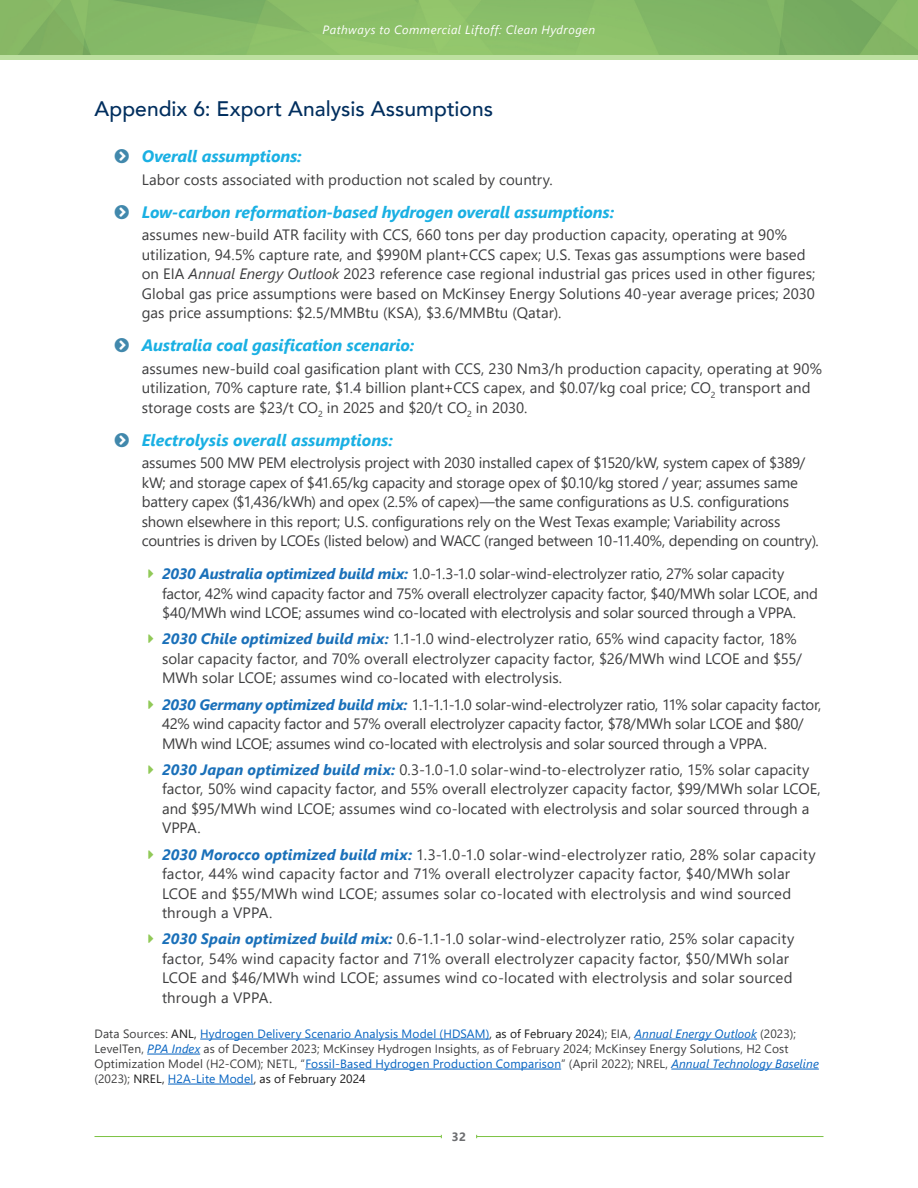
<style>
.page{position:relative;width:918px;height:1188px;background:#fff}
.page>*{position:absolute;margin:0;border:0;box-sizing:border-box;transform-origin:0 0}
.t1{font:500 21px "Avenir";color:#002e5e}
.t2{font:italic 700 16.5px "Segoe UI";letter-spacing:-.01em;color:#1ab0e3}
.t3{font:15px/19.5px "Segoe UI";color:#3e3e3f}
.t4{font:12px/15px "Segoe UI";letter-spacing:.015em;color:#3e3e3f}
.t5{font:italic 12px "Segoe UI";letter-spacing:.04em;color:#fff}
.t6{font:700 12px "Segoe UI";color:#6c6d70}
.s1{font-style:italic}
.s2{font-weight:700;font-style:italic;color:#1a70b9}
.s3{color:#1a1a1a}
.s4{color:#0563c1}
.s5{font-style:italic;color:#0563c1}
</style>
<div class="page">
<img style="left:0;top:0;width:918px;height:55px">
<hr style="left:477px;top:1136px;width:346px;height:1px;background:#7cc242">
<hr style="left:94px;top:1136px;width:347px;height:1px;background:#7cc242">
<hr style="left:0;top:55px;width:918px;height:4px;background:#bde0a0">
<hr style="left:200px;top:1039px;width:289px;height:1px;background:#0563c1">
<hr style="left:634px;top:1039px;width:123px;height:1px;background:#0563c1">
<hr style="left:147px;top:1054px;width:53px;height:1px;background:#0563c1">
<hr style="left:305px;top:1069px;width:256px;height:1px;background:#0563c1">
<hr style="left:671px;top:1069px;width:148px;height:1px;background:#0563c1">
<hr style="left:168px;top:1084px;width:86px;height:1px;background:#0563c1">
<p class="t5" style="left:323px;top:19px;width:274px">Pathways to Commercial Liftoff: Clean Hydrogen</p>
<h6 class="t1" style="left:94px;top:90px;width:400px">Appendix 6: Export Analysis Assumptions</h6>
<p class="t2" style="left:142px;top:141px;width:161px">Overall assumptions:</p>
<p class="t3" style="left:142px;top:168px;width:413px">Labor costs associated with production not scaled by country.</p>
<p class="t2" style="left:142px;top:196px;width:474px">Low-carbon reformation-based hydrogen overall assumptions:</p>
<p class="t3" style="left:142px;top:224px;width:675px">assumes new-build ATR facility with CCS, 660 tons per day production capacity, operating at 90% utilization, 94.5% capture rate, and $990M plant+CCS capex; U.S. Texas gas assumptions were based on EIA <span class="s1">Annual Energy Outlook</span> 2023 reference case regional industrial gas prices used in other figures; Global gas price assumptions were based on McKinsey Energy Solutions 40-year average prices; 2030 gas price assumptions: $2.5/MMBtu (KSA), $3.6/MMBtu (Qatar).</p>
<p class="t2" style="left:142px;top:330px;width:274px">Australia coal gasification scenario:</p>
<p class="t3" style="left:142px;top:357px;width:682px">assumes new-build coal gasification plant with CCS, 230 Nm3/h production capacity, operating at 90% utilization, 70% capture rate, $1.4 billion plant+CCS capex, and $0.07/kg coal price; CO<sub>2</sub> transport and storage costs are $23/t CO<sub>2</sub> in 2025 and $20/t CO<sub>2</sub> in 2030.</p>
<p class="t2" style="left:142px;top:424px;width:253px">Electrolysis overall assumptions:</p>
<p class="t3" style="left:142px;top:452px;width:679px">assumes 500 MW PEM electrolysis project with 2030 installed capex of $1520/kW, system capex of $389/ kW; and storage capex of $41.65/kg capacity and storage opex of $0.10/kg stored / year; assumes same battery capex ($1,436/kWh) and opex (2.5% of capex)—the same configurations as U.S. configurations shown elsewhere in this report; U.S. configurations rely on the West Texas example; Variability across countries is driven by LCOEs (listed below) and WACC (ranged between 10-11.40%, depending on country).</p>
<p class="t3" style="left:162px;top:563px;width:657px"><span class="s2">2030 Australia optimized build mix:</span> 1.0-1.3-1.0 solar-wind-electrolyzer ratio, 27% solar capacity factor, 42% wind capacity factor and 75% overall electrolyzer capacity factor, $40/MWh solar LCOE, and $40/MWh wind LCOE; assumes wind co-located with electrolysis and solar sourced through a VPPA.</p>
<p class="t3" style="left:162px;top:628px;width:642px"><span class="s2">2030 Chile optimized build mix:</span> 1.1-1.0 wind-electrolyzer ratio, 65% wind capacity factor, 18% solar capacity factor, and 70% overall electrolyzer capacity factor, $26/MWh wind LCOE and $55/<br>MWh solar LCOE; assumes wind co-located with electrolysis.</p>
<p class="t3" style="left:162px;top:693px;width:661px"><span class="s2">2030 Germany optimized build mix:</span> 1.1-1.1-1.0 solar-wind-electrolyzer ratio, 11% solar capacity factor,<br>42% wind capacity factor and 57% overall electrolyzer capacity factor, $78/MWh solar LCOE and $80/<br>MWh wind LCOE; assumes wind co-located with electrolysis and solar sourced through a VPPA.</p>
<p class="t3" style="left:162px;top:758px;width:660px"><span class="s2">2030 Japan optimized build mix:</span> 0.3-1.0-1.0 solar-wind-to-electrolyzer ratio, 15% solar capacity factor, 50% wind capacity factor, and 55% overall electrolyzer capacity factor, $99/MWh solar LCOE, and $95/MWh wind LCOE; assumes wind co-located with electrolysis and solar sourced through a VPPA.</p>
<p class="t3" style="left:162px;top:843px;width:655px"><span class="s2">2030 Morocco optimized build mix:</span> 1.3-1.0-1.0 solar-wind-electrolyzer ratio, 28% solar capacity factor, 44% wind capacity factor and 71% overall electrolyzer capacity factor, $40/MWh solar LCOE and $55/MWh wind LCOE; assumes solar co-located with electrolysis and wind sourced through a VPPA.</p>
<p class="t3" style="left:162px;top:928px;width:634px"><span class="s2">2030 Spain optimized build mix:</span> 0.6-1.1-1.0 solar-wind-electrolyzer ratio, 25% solar capacity factor, 54% wind capacity factor and 71% overall electrolyzer capacity factor, $50/MWh solar LCOE and $46/MWh wind LCOE; assumes wind co-located with electrolysis and solar sourced through a VPPA.</p>
<p class="t4" style="left:94px;top:1025px;width:726px">Data Sources: <span class="s3">ANL,</span> <span class="s4">Hydrogen Delivery Scenario Analysis Model (HDSAM)</span><span class="s3">, as of February 2024</span>); EIA, <span class="s5">Annual Energy Outlook</span> (2023); LevelTen, <span class="s5">PPA Index</span> as of December 2023; McKinsey Hydrogen Insights, as of February 2024; McKinsey Energy Solutions, H2 Cost Optimization Model (H2-COM); NETL, “<span class="s4">Fossil-Based Hydrogen Production Comparison</span>” (April 2022); NREL, <span class="s5">Annual Technology Baseline </span>(2023); <span class="s3">NREL,</span> <span class="s4">H2A-Lite Model</span><span class="s3">, as of February 2024</span></p>
<p class="t6" style="left:452px;top:1125px;width:16px">32</p>
</div>
